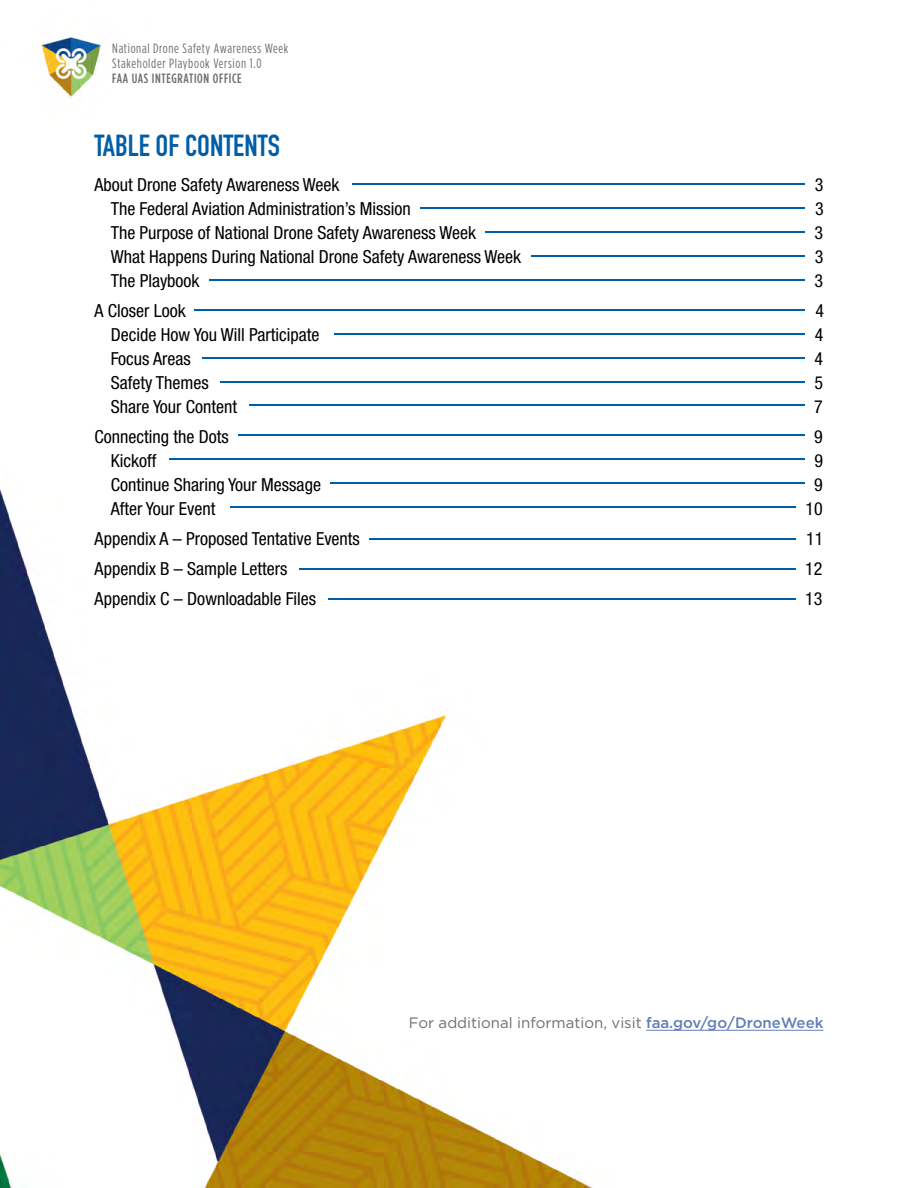
<style>
.page{position:relative;width:918px;height:1188px;background:#fff}
.page>*{position:absolute;margin:0;border:0;box-sizing:border-box;transform-origin:0 0}
.Header2{font:700 30px "DIN Condensed";color:#005da6}
.Paragraph_Style_1{font:condensed 18px "Helvetica Neue LT Std";color:#000}
.t1{font:15px "Gotham";color:#6d6e71}
.t2{font:13.5px/15px "Gotham Condensed";letter-spacing:.05em;color:#6d6e71}
.t3{font:500 13.5px "Gotham Condensed";letter-spacing:.05em;color:#6d6e71}
.s1{font-weight:500;color:#627fb5}
</style>
<div class="page">
<img style="left:0;top:36px;width:824px;height:1152px">
<hr style="left:646px;top:1030px;width:177px;height:1px;background:#627fb5">
<hr style="left:352px;top:184px;width:453px;height:1px;background:#005da6">
<hr style="left:194px;top:309px;width:611px;height:1px;background:#005da6">
<hr style="left:238px;top:435px;width:567px;height:1px;background:#005da6">
<hr style="left:485px;top:231px;width:320px;height:2px;background:#005da6">
<hr style="left:202px;top:357px;width:603px;height:1px;background:#005da6">
<hr style="left:330px;top:483px;width:475px;height:1px;background:#005da6">
<hr style="left:421px;top:207px;width:384px;height:2px;background:#005da6">
<hr style="left:334px;top:333px;width:471px;height:1px;background:#005da6">
<hr style="left:169px;top:459px;width:636px;height:1px;background:#005da6">
<hr style="left:531px;top:255px;width:274px;height:1px;background:#005da6">
<hr style="left:220px;top:381px;width:585px;height:1px;background:#005da6">
<hr style="left:230px;top:507px;width:566px;height:1px;background:#005da6">
<hr style="left:209px;top:279px;width:596px;height:1px;background:#005da6">
<hr style="left:249px;top:405px;width:556px;height:1px;background:#005da6">
<hr style="left:369px;top:538px;width:427px;height:1px;background:#005da6">
<hr style="left:300px;top:568px;width:496px;height:1px;background:#005da6">
<hr style="left:328px;top:598px;width:468px;height:1px;background:#005da6">
<p class="t2" style="left:112px;top:40px;width:178px">National Drone Safety Awareness Week<br>Stakeholder Playbook Version 1.0</p>
<p class="t3" style="left:112px;top:70px;width:131px">FAA UAS INTEGRATION OFFICE</p>
<p class="Header2" style="left:94px;top:126px;width:187px">TABLE OF CONTENTS</p>
<p class="Paragraph_Style_1" style="left:94px;top:174px;width:247px">About Drone Safety Awareness Week</p>
<p class="Paragraph_Style_1" style="left:815px;top:174px;width:10px">3</p>
<p class="Paragraph_Style_1" style="left:111px;top:198px;width:302px">The Federal Aviation Administration’s Mission</p>
<p class="Paragraph_Style_1" style="left:815px;top:198px;width:10px">3</p>
<p class="Paragraph_Style_1" style="left:111px;top:222px;width:367px">The Purpose of National Drone Safety Awareness Week</p>
<p class="Paragraph_Style_1" style="left:814px;top:222px;width:10px">3</p>
<p class="Paragraph_Style_1" style="left:111px;top:246px;width:412px">What Happens During National Drone Safety Awareness Week</p>
<p class="Paragraph_Style_1" style="left:815px;top:246px;width:10px">3</p>
<p class="Paragraph_Style_1" style="left:111px;top:270px;width:90px">The Playbook</p>
<p class="Paragraph_Style_1" style="left:814px;top:270px;width:10px">3</p>
<p class="Paragraph_Style_1" style="left:94px;top:300px;width:93px">A Closer Look</p>
<p class="Paragraph_Style_1" style="left:816px;top:300px;width:10px">4</p>
<p class="Paragraph_Style_1" style="left:111px;top:324px;width:210px">Decide How You Will Participate</p>
<p class="Paragraph_Style_1" style="left:815px;top:324px;width:10px">4</p>
<p class="Paragraph_Style_1" style="left:111px;top:348px;width:82px">Focus Areas</p>
<p class="Paragraph_Style_1" style="left:814px;top:348px;width:10px">4</p>
<p class="Paragraph_Style_1" style="left:111px;top:372px;width:100px">Safety Themes</p>
<p class="Paragraph_Style_1" style="left:814px;top:372px;width:10px">5</p>
<p class="Paragraph_Style_1" style="left:111px;top:396px;width:128px">Share Your Content</p>
<p class="Paragraph_Style_1" style="left:814px;top:396px;width:10px">7</p>
<p class="Paragraph_Style_1" style="left:94px;top:426px;width:136px">Connecting the Dots</p>
<p class="Paragraph_Style_1" style="left:814px;top:426px;width:10px">9</p>
<p class="Paragraph_Style_1" style="left:111px;top:450px;width:47px">Kickoff</p>
<p class="Paragraph_Style_1" style="left:814px;top:450px;width:10px">9</p>
<p class="Paragraph_Style_1" style="left:111px;top:474px;width:212px">Continue Sharing Your Message</p>
<p class="Paragraph_Style_1" style="left:814px;top:474px;width:10px">9</p>
<p class="Paragraph_Style_1" style="left:111px;top:498px;width:106px">After Your Event</p>
<p class="Paragraph_Style_1" style="left:806px;top:498px;width:19px">10</p>
<p class="Paragraph_Style_1" style="left:94px;top:528px;width:267px">Appendix A – Proposed Tentative Events</p>
<p class="Paragraph_Style_1" style="left:806px;top:528px;width:19px">11</p>
<p class="Paragraph_Style_1" style="left:94px;top:558px;width:195px">Appendix B – Sample Letters</p>
<p class="Paragraph_Style_1" style="left:805px;top:558px;width:19px">12</p>
<p class="Paragraph_Style_1" style="left:94px;top:588px;width:223px">Appendix C – Downloadable Files</p>
<p class="Paragraph_Style_1" style="left:805px;top:588px;width:19px">13</p>
<p class="t1" style="left:409px;top:1013px;width:416px">For additional information, visit <span class="s1">faa.gov/go/DroneWeek</span></p>
</div>
